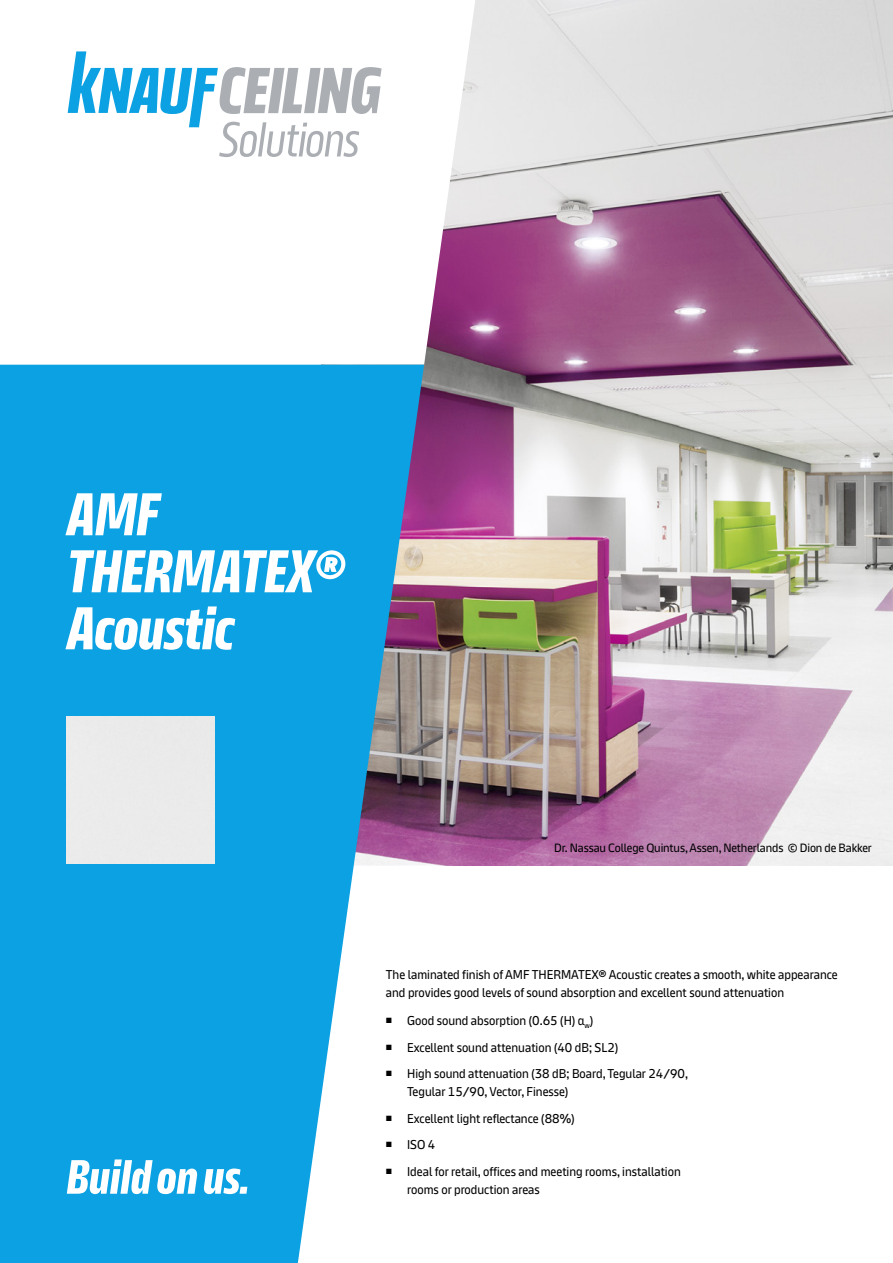
<style>
.page{position:relative;width:893px;height:1263px;background:#fff}
.page>*{position:absolute;margin:0;border:0;box-sizing:border-box;transform-origin:0 0}
.t1{font:700 60px/57px "Knauf Head";color:#fff}
.t2{font:12.75px/18px "Knauf";color:#000}
.t3{font:12px "Knauf";letter-spacing:-.01em;color:#000}
</style>
<div class="page">
<img style="left:424px;top:0;width:469px;height:865px">
<svg style="left:0;top:364px;width:424px;height:899px;background:#2ba8e0"></svg>
<svg style="left:67px;top:0;width:408px;height:364px"></svg>
<div style="left:67px;top:716px;width:148px;height:148px;background:#ebebeb"></div>
<svg style="left:67px;top:1159px;width:180px;height:35px"></svg>
<svg style="left:68px;top:51px;width:314px;height:106px"></svg>
<h1 class="t1" style="left:67px;top:486px;width:280px">AMF<br>THERMATEX®<br>Acoustic</h1>
<p class="t3" style="left:554px;top:841px;width:319px">Dr. Nassau College Quintus, Assen, Netherlands © Dion de Bakker</p>
<p class="t2" style="left:386px;top:965px;width:453px">The laminated finish of AMF THERMATEX® Acoustic creates a smooth, white appearance and provides good levels of sound absorption and excellent sound attenuation</p>
<p class="t2" style="left:386px;top:1012px;width:209px"><sup>■</sup> Good sound absorption (0.65 (H) α<sub>w</sub>)</p>
<p class="t2" style="left:386px;top:1038px;width:234px"><sup>■</sup> Excellent sound attenuation (40 dB; SL2)</p>
<p class="t2" style="left:407px;top:1065px;width:282px;text-indent:-21px"><sup>■</sup> High sound attenuation (38 dB; Board, Tegular 24/90,<br>Tegular 15/90, Vector, Finesse)</p>
<p class="t2" style="left:386px;top:1109px;width:190px"><sup>■</sup> Excellent light reflectance (88%)</p>
<p class="t2" style="left:386px;top:1136px;width:51px"><sup>■</sup> ISO 4</p>
<p class="t2" style="left:407px;top:1162px;width:275px;text-indent:-21px"><sup>■</sup> Ideal for retail, offices and meeting rooms, installation rooms or production areas</p>
</div>
